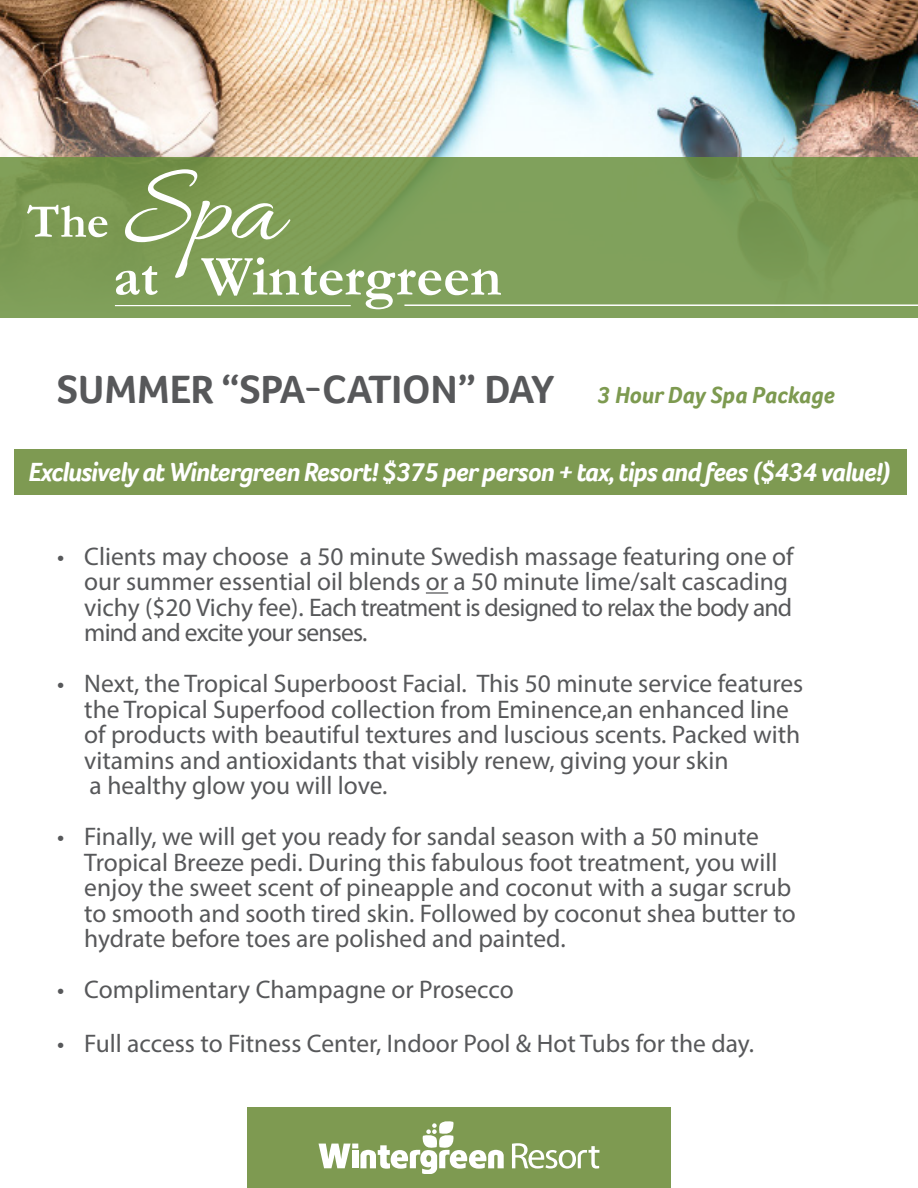
<style>
.page{position:relative;width:918px;height:1188px;background:#fff}
.page>*{position:absolute;margin:0;border:0;box-sizing:border-box;transform-origin:0 0}
.t1{font:700 40.5px "Foco";color:#57585a}
.t2{font:italic 700 27px "Foco";letter-spacing:-.03em;color:#fff}
.t3{font:25.5px/25.5px "Myriad Pro";color:#57585a}
.s1{font-style:italic;font-size:24px;color:#7d9a50}
</style>
<div class="page">
<img style="left:0;top:0;width:918px;height:158px">
<div style="left:0;top:158px;width:918px;height:160px;background:linear-gradient(to bottom,#799952,#81a15c)"></div>
<svg style="left:27px;top:205px;width:80px;height:32px"></svg>
<svg style="left:116px;top:169px;width:385px;height:140px"></svg>
<hr style="left:115px;top:305px;width:236px;height:1px;background:#fff">
<hr style="left:404px;top:304px;width:514px;height:2px;background:#fff">
<hr style="left:426px;top:592px;width:22px;height:2px;background:#57585a">
<div style="left:247px;top:1108px;width:424px;height:80px;background:#7e9a51"></div>
<svg style="left:512px;top:1143px;width:87px;height:26px"></svg>
<svg style="left:319px;top:1121px;width:185px;height:52px"></svg>
<div style="left:14px;top:450px;width:892px;height:45px;background:#7e9a52"></div>
<p class="t1" style="left:57px;top:362px;width:779px">SUMMER “SPA-CATION” DAY <span class="s1">3 Hour Day Spa Package</span></p>
<p class="t2" style="left:28px;top:454px;width:865px">Exclusively at Wintergreen Resort! $375 per person + tax, tips and fees ($434 value!)</p>
<p class="t3" style="left:84px;top:543px;width:711px;text-indent:-27px">• Clients may choose a 50 minute Swedish massage featuring one of our summer essential oil blends or a 50 minute lime/salt cascading vichy ($20 Vichy fee). Each treatment is designed to relax the body and mind and excite your senses.</p>
<p class="t3" style="left:84px;top:671px;width:721px;text-indent:-27px">• Next, the Tropical Superboost Facial. This 50 minute service features the Tropical Superfood collection from Eminence,an enhanced line of products with beautiful textures and luscious scents. Packed with vitamins and antioxidants that visibly renew, giving your skin<br>a healthy glow you will love.</p>
<p class="t3" style="left:84px;top:824px;width:713px;text-indent:-27px">• Finally, we will get you ready for sandal season with a 50 minute Tropical Breeze pedi. During this fabulous foot treatment, you will enjoy the sweet scent of pineapple and coconut with a sugar scrub to smooth and sooth tired skin. Followed by coconut shea butter to hydrate before toes are polished and painted.</p>
<p class="t3" style="left:57px;top:977px;width:458px">• Complimentary Champagne or Prosecco</p>
<p class="t3" style="left:57px;top:1031px;width:698px">• Full access to Fitness Center, Indoor Pool &amp; Hot Tubs for the day.</p>
</div>
